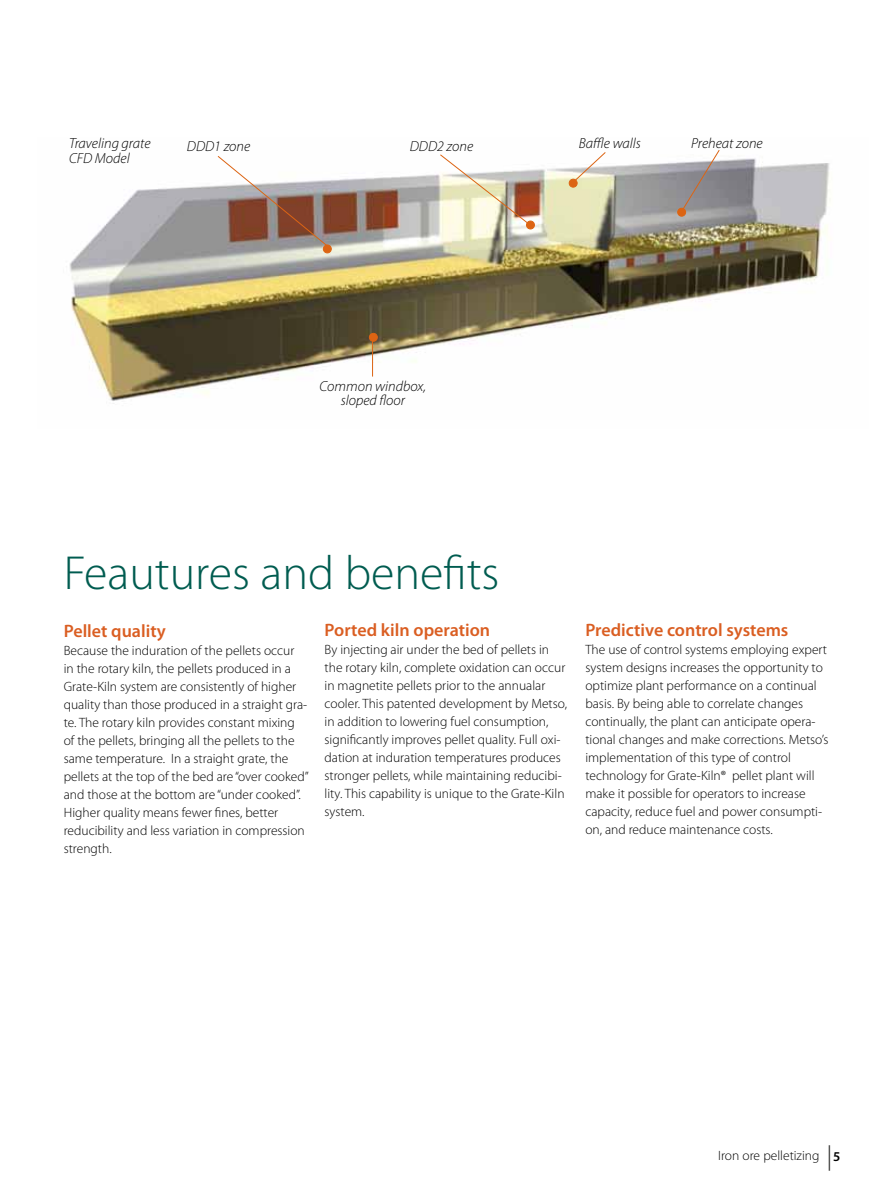
<style>
.page{position:relative;width:893px;height:1191px;background:#fff}
.page>*{position:absolute;margin:0;border:0;box-sizing:border-box;transform-origin:0 0}
.t1{font:300 48px "Myriad Pro";color:#005c50}
.t2{font:600 18px "Myriad Pro";color:#da5e22}
.t3{font:italic 300 14.55px/14.5px "Myriad Pro";color:#000}
.t4{font:300 13.5px/18px "Myriad Pro";color:#000}
.s1{font-weight:600}
</style>
<div class="page">
<svg style="left:829px;top:1145px;width:1px;height:25px"></svg>
<img style="left:69px;top:158px;width:761px;height:246px">
<div style="left:526px;top:221px;width:9px;height:8px;border:1px solid #dc6413;border-radius:50%"></div>
<div style="left:678px;top:208px;width:8px;height:8px;background:#dc6413;border-radius:50%"></div>
<div style="left:677px;top:208px;width:9px;height:9px;border:1px solid #dc6413;border-radius:50%"></div>
<div style="left:369px;top:333px;width:8px;height:8px;background:#dc6413;border-radius:50%"></div>
<div style="left:369px;top:333px;width:9px;height:9px;border:1px solid #dc6413;border-radius:50%"></div>
<div style="left:323px;top:245px;width:8px;height:8px;background:#dc6413;border-radius:50%"></div>
<div style="left:323px;top:244px;width:9px;height:9px;border:1px solid #dc6413;border-radius:50%"></div>
<svg style="left:439px;top:154px;width:94px;height:73px"></svg>
<svg style="left:681px;top:150px;width:39px;height:62px"></svg>
<hr style="left:372px;top:337px;width:1px;height:39px;background:#dc6413">
<div style="left:569px;top:179px;width:8px;height:8px;background:#dc6413;border-radius:50%"></div>
<div style="left:569px;top:179px;width:9px;height:8px;border:1px solid #dc6413;border-radius:50%"></div>
<svg style="left:572px;top:152px;width:34px;height:31px"></svg>
<svg style="left:217px;top:156px;width:113px;height:92px"></svg>
<p class="t3" style="left:69px;top:136px;width:83px">Traveling grate<br>CFD Model</p>
<p class="t3" style="left:187px;top:139px;width:65px">DDD1 zone</p>
<p class="t3" style="left:410px;top:139px;width:65px">DDD2 zone</p>
<p class="t3" style="left:579px;top:136px;width:63px">Baffle walls</p>
<p class="t3" style="left:691px;top:136px;width:73px">Preheat zone</p>
<p class="t3" style="left:319px;top:378px;width:108px;text-align:center">Common windbox, sloped floor</p>
<h1 class="t1" style="left:64px;top:546px;width:437px">Feautures and benefits</h1>
<h2 class="t2" style="left:64px;top:619px;width:104px">Pellet quality</h2>
<p class="t4" style="left:64px;top:641px;width:247px">Because the induration of the pellets occur<br>in the rotary kiln, the pellets produced in a Grate-Kiln system are consistently of higher quality than those produced in a straight gra&shy;te. The rotary kiln provides constant mixing of the pellets, bringing all the pellets to the same temperature. In a straight grate, the pellets at the top of the bed are “over cooked” and those at the bottom are “under cooked”.<br>Higher quality means fewer fines, better reducibility and less variation in compression strength.</p>
<h2 class="t2" style="left:325px;top:618px;width:167px">Ported kiln operation</h2>
<p class="t4" style="left:325px;top:640px;width:244px">By injecting air under the bed of pellets in the rotary kiln, complete oxidation can occur in magnetite pellets prior to the annualar cooler. This patented development by Metso, in addition to lowering fuel consumption, significantly improves pellet quality. Full oxi&shy;dation at induration temperatures produces stronger pellets, while maintaining reducibi&shy;lity. This capability is unique to the Grate-Kiln system.</p>
<h2 class="t2" style="left:585px;top:618px;width:205px">Predictive control systems</h2>
<p class="t4" style="left:585px;top:640px;width:245px">The use of control systems employing expert system designs increases the opportunity to optimize plant performance on a continual basis. By being able to correlate changes continually, the plant can anticipate opera&shy;tional changes and make corrections. Metso’s implementation of this type of control technology for Grate-Kiln® pellet plant will make it possible for operators to increase capacity, reduce fuel and power consumpti&shy;on, and reduce maintenance costs.</p>
<p class="t4" style="left:718px;top:1147px;width:124px">Iron ore pelletizing <span class="s1">5</span></p>
</div>
